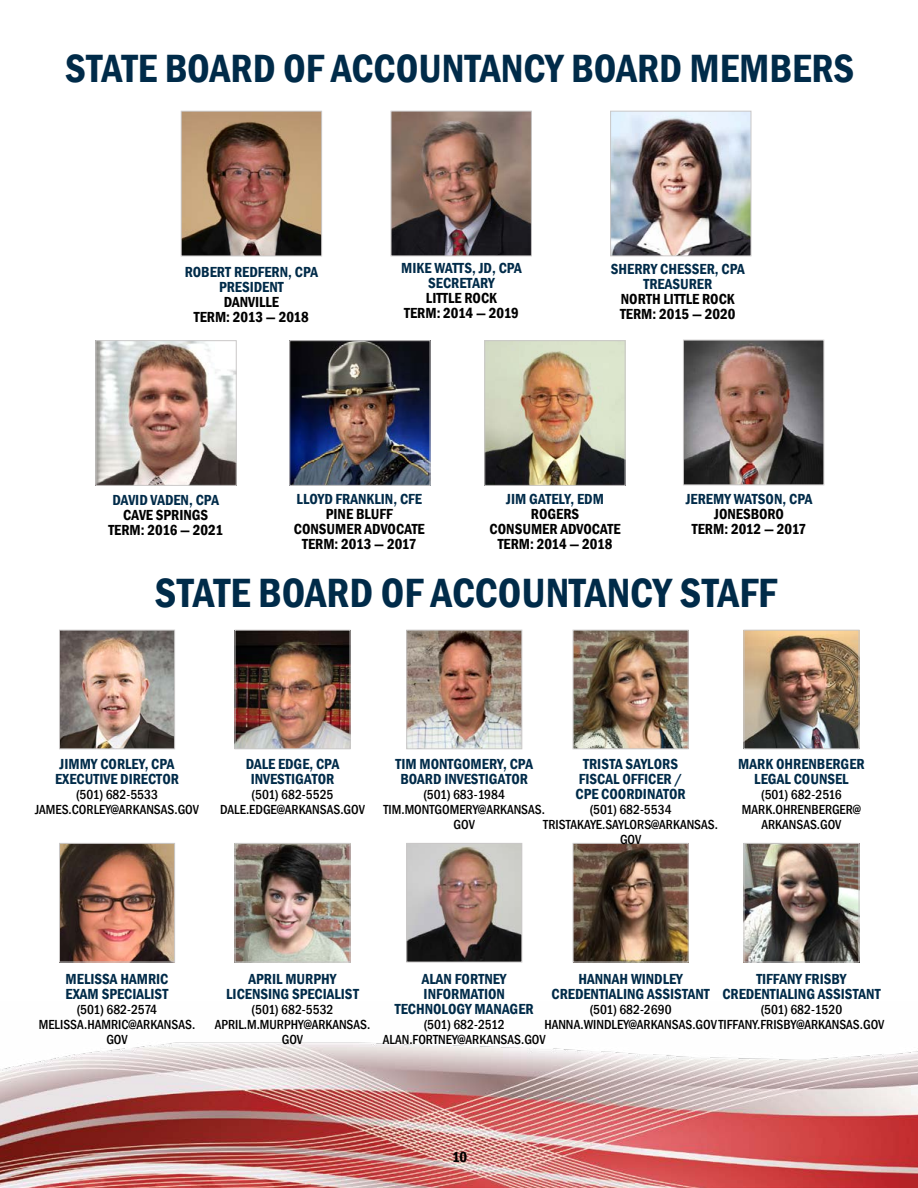
<style>
.page{position:relative;width:918px;height:1188px;background:#fff}
.page>*{position:absolute;margin:0;border:0;box-sizing:border-box;transform-origin:0 0}
.t1{font:600 condensed 42px "Franklin Gothic";color:#002b49}
.t2{font:600 condensed 40.5px "Franklin Gothic";color:#002b49}
.t3{font:600 condensed 15px/15px "Franklin Gothic";color:#002b49;text-align:center}
.t4{font:600 condensed 15px/15px "Franklin Gothic";color:#000;text-align:center}
.t5{font:500 condensed 13.5px/15px "Franklin Gothic";color:#000;text-align:center}
</style>
<div class="page">
<img style="left:612px;top:113px;width:137px;height:141px">
<div style="left:610px;top:111px;width:141px;height:145px;border:1px solid #cac8c8"></div>
<img style="left:97px;top:342px;width:138px;height:142px">
<div style="left:95px;top:340px;width:142px;height:146px;border:1px solid #cac8c8"></div>
<img style="left:1px;top:1042px;width:917px;height:145px">
<img style="left:575px;top:845px;width:112px;height:115px">
<div style="left:573px;top:843px;width:116px;height:119px;border:1px solid #cac8c8"></div>
<img style="left:61px;top:845px;width:112px;height:115px">
<div style="left:59px;top:843px;width:116px;height:119px;border:1px solid #cac8c8"></div>
<img style="left:237px;top:845px;width:111px;height:115px">
<div style="left:235px;top:843px;width:115px;height:119px;border:1px solid #cac8c8"></div>
<img style="left:408px;top:845px;width:112px;height:115px">
<div style="left:406px;top:843px;width:116px;height:119px;border:1px solid #cac8c8"></div>
<img style="left:61px;top:632px;width:112px;height:115px">
<div style="left:59px;top:630px;width:116px;height:119px;border:1px solid #cac8c8"></div>
<img style="left:237px;top:632px;width:111px;height:115px">
<div style="left:235px;top:630px;width:115px;height:119px;border:1px solid #cac8c8"></div>
<img style="left:575px;top:632px;width:112px;height:115px">
<div style="left:573px;top:630px;width:116px;height:119px;border:1px solid #cac8c8"></div>
<img style="left:408px;top:632px;width:112px;height:115px">
<div style="left:406px;top:630px;width:116px;height:119px;border:1px solid #cac8c8"></div>
<img style="left:291px;top:342px;width:137px;height:142px">
<div style="left:289px;top:340px;width:141px;height:146px;border:1px solid #cac8c8"></div>
<img style="left:486px;top:342px;width:138px;height:142px">
<div style="left:484px;top:340px;width:142px;height:146px;border:1px solid #cac8c8"></div>
<img style="left:183px;top:113px;width:137px;height:141px">
<div style="left:181px;top:111px;width:141px;height:145px;border:1px solid #cac8c8"></div>
<img style="left:393px;top:113px;width:137px;height:141px">
<div style="left:391px;top:111px;width:141px;height:145px;border:1px solid #cac8c8"></div>
<img style="left:746px;top:845px;width:111px;height:115px">
<div style="left:744px;top:843px;width:115px;height:119px;border:1px solid #cac8c8"></div>
<img style="left:746px;top:632px;width:111px;height:115px">
<div style="left:744px;top:630px;width:115px;height:119px;border:1px solid #cac8c8"></div>
<img style="left:685px;top:342px;width:137px;height:141px">
<div style="left:683px;top:340px;width:141px;height:145px;border:1px solid #cac8c8"></div>
<h2 class="t2" style="left:65px;top:42px;width:791px">STATE BOARD OF ACCOUNTANCY BOARD MEMBERS</h2>
<p class="t3" style="left:185px;top:265px;width:135px">ROBERT REDFERN, CPA<br>PRESIDENT</p>
<p class="t4" style="left:194px;top:295px;width:117px">DANVILLE<br>TERM: 2013 — 2018</p>
<p class="t3" style="left:401px;top:260px;width:122px">MIKE WATTS, JD, CPA<br>SECRETARY</p>
<p class="t4" style="left:404px;top:290px;width:116px">LITTLE ROCK<br>TERM: 2014 — 2019</p>
<p class="t3" style="left:611px;top:262px;width:135px">SHERRY CHESSER, CPA<br>TREASURER</p>
<p class="t4" style="left:620px;top:292px;width:117px;text-align:left">NORTH LITTLE ROCK<br>TERM: 2015 — 2020</p>
<p class="t3" style="left:113px;top:492px;width:108px">DAVID VADEN, CPA</p>
<p class="t4" style="left:108px;top:507px;width:116px">CAVE SPRINGS<br>TERM: 2016 — 2021</p>
<p class="t3" style="left:297px;top:491px;width:127px">LLOYD FRANKLIN, CFE</p>
<p class="t4" style="left:294px;top:506px;width:132px">PINE BLUFF<br>CONSUMER ADVOCATE<br>TERM: 2013 — 2017</p>
<p class="t3" style="left:506px;top:491px;width:99px">JIM GATELY, EDM</p>
<p class="t4" style="left:490px;top:506px;width:132px">ROGERS<br>CONSUMER ADVOCATE<br>TERM: 2014 — 2018</p>
<p class="t3" style="left:686px;top:491px;width:128px">JEREMY WATSON, CPA</p>
<p class="t4" style="left:692px;top:506px;width:116px">JONESBORO<br>TERM: 2012 — 2017</p>
<h1 class="t1" style="left:155px;top:565px;width:623px">STATE BOARD OF ACCOUNTANCY STAFF</h1>
<p class="t3" style="left:55px;top:756px;width:125px;text-align:left">JIMMY CORLEY, CPA<br>EXECUTIVE DIRECTOR</p>
<p class="t5" style="left:35px;top:787px;width:165px">(501) 682-5533<br>JAMES.CORLEY@ARKANSAS.GOV</p>
<p class="t3" style="left:246px;top:756px;width:95px">DALE EDGE, CPA<br>INVESTIGATOR</p>
<p class="t5" style="left:220px;top:787px;width:146px">(501) 682-5525<br>DALE.EDGE@ARKANSAS.GOV</p>
<p class="t3" style="left:395px;top:756px;width:139px">TIM MONTGOMERY, CPA<br>BOARD INVESTIGATOR</p>
<p class="t5" style="left:384px;top:787px;width:161px">(501) 683-1984<br>TIM.MONTGOMERY@ARKANSAS.<br>GOV</p>
<p class="t3" style="left:576px;top:756px;width:112px">TRISTA SAYLORS<br>FISCAL OFFICER /<br>CPE COORDINATOR</p>
<p class="t5" style="left:543px;top:802px;width:175px">(501) 682-5534<br>TRISTAKAYE.SAYLORS@ARKANSAS.<br>GOV</p>
<p class="t3" style="left:738px;top:756px;width:128px">MARK OHRENBERGER<br>LEGAL COUNSEL</p>
<p class="t5" style="left:742px;top:787px;width:121px">(501) 682-2516<br>MARK.OHRENBERGER@<br>ARKANSAS.GOV</p>
<p class="t3" style="left:66px;top:972px;width:104px;text-align:left">MELISSA HAMRIC<br>EXAM SPECIALIST</p>
<p class="t5" style="left:39px;top:1002px;width:156px">(501) 682-2574<br>MELISSA.HAMRIC@ARKANSAS.<br>GOV</p>
<p class="t3" style="left:226px;top:972px;width:134px">APRIL MURPHY<br>LICENSING SPECIALIST</p>
<p class="t5" style="left:215px;top:1002px;width:156px">(501) 682-5532<br>APRIL.M.MURPHY@ARKANSAS.<br>GOV</p>
<p class="t3" style="left:395px;top:972px;width:140px">ALAN FORTNEY<br>INFORMATION<br>TECHNOLOGY MANAGER</p>
<p class="t5" style="left:383px;top:1017px;width:164px">(501) 682-2512<br>ALAN.FORTNEY@ARKANSAS.GOV</p>
<p class="t3" style="left:722px;top:972px;width:160px">TIFFANY FRISBY<br>CREDENTIALING ASSISTANT</p>
<p class="t5" style="left:761px;top:1002px;width:83px">(501) 682-1520</p>
<p class="t3" style="left:552px;top:972px;width:160px">HANNAH WINDLEY<br>CREDENTIALING ASSISTANT</p>
<p class="t5" style="left:544px;top:1002px;width:342px;text-align:left;text-indent:45px">(501) 682-2690<br>HANNA.WINDLEY@ARKANSAS.GOVTIFFANY.FRISBY@ARKANSAS.GOV</p>
<p class="t4" style="left:452px;top:1149px;width:17px">10</p>
</div>
